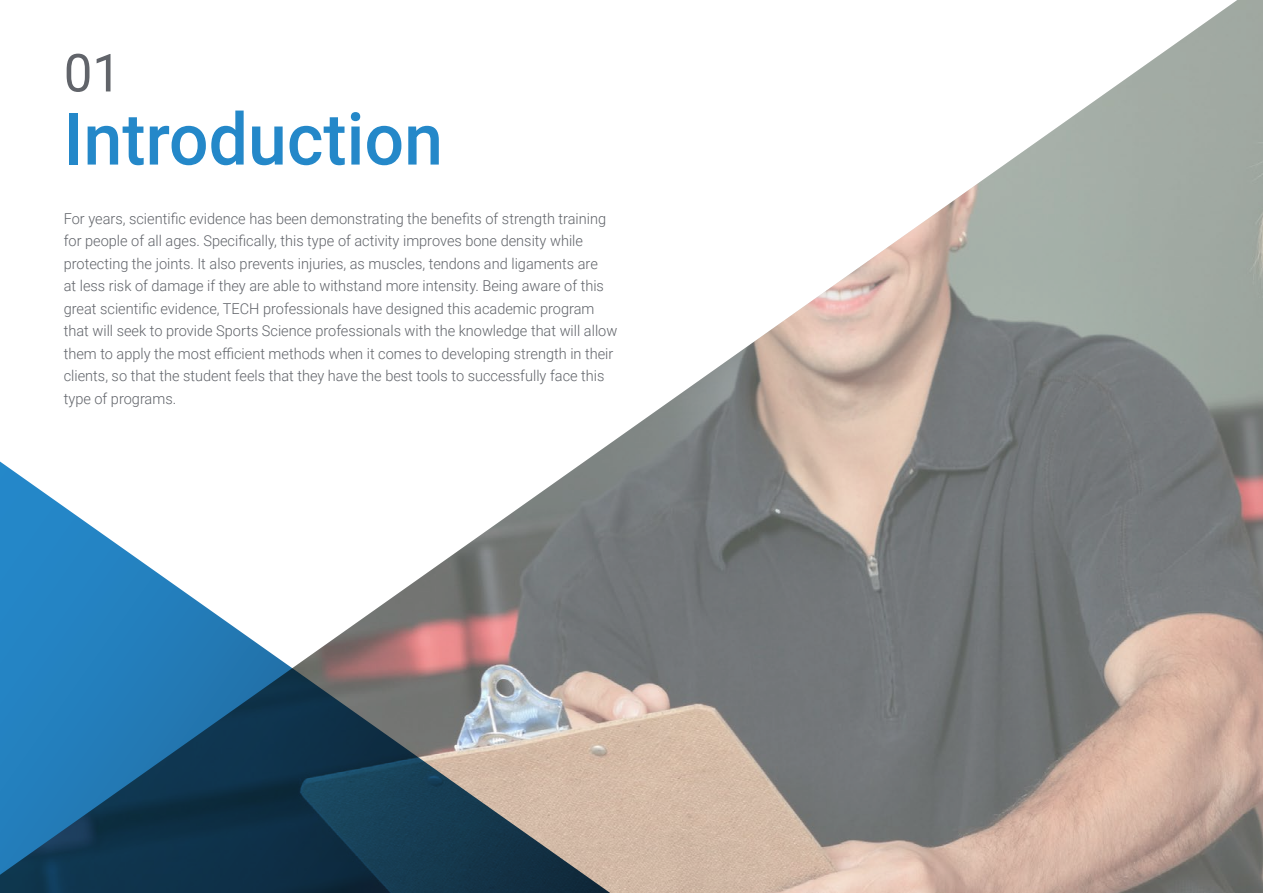
<style>
.page{position:relative;width:1263px;height:893px;background:#fff}
.page>*{position:absolute;margin:0;border:0;box-sizing:border-box;transform-origin:0 0}
.t1{font:500 72px "Roboto";color:#2488c9}
.t2{font:52.5px "Roboto";color:#61646a}
.t3{font:300 15px/22.5px "Roboto";color:#61646a}
</style>
<div class="page">
<img style="left:606px;top:0;width:657px;height:893px">
<svg style="left:0;top:446px;width:640px;height:447px"></svg>
<h2 class="t2" style="left:64px;top:36px;width:59px">01</h2>
<h1 class="t1" style="left:64px;top:89px;width:381px">Introduction</h1>
<p class="t3" style="left:64px;top:207px;width:555px">For years, scientific evidence has been demonstrating the benefits of strength training for people of all ages. Specifically, this type of activity improves bone density while protecting the joints. It also prevents injuries, as muscles, tendons and ligaments are<br>at less risk of damage if they are able to withstand more intensity. Being aware of this great scientific evidence, TECH professionals have designed this academic program that will seek to provide Sports Science professionals with the knowledge that will allow them to apply the most efficient methods when it comes to developing strength in their clients, so that the student feels that they have the best tools to successfully face this type of programs.</p>
</div>
